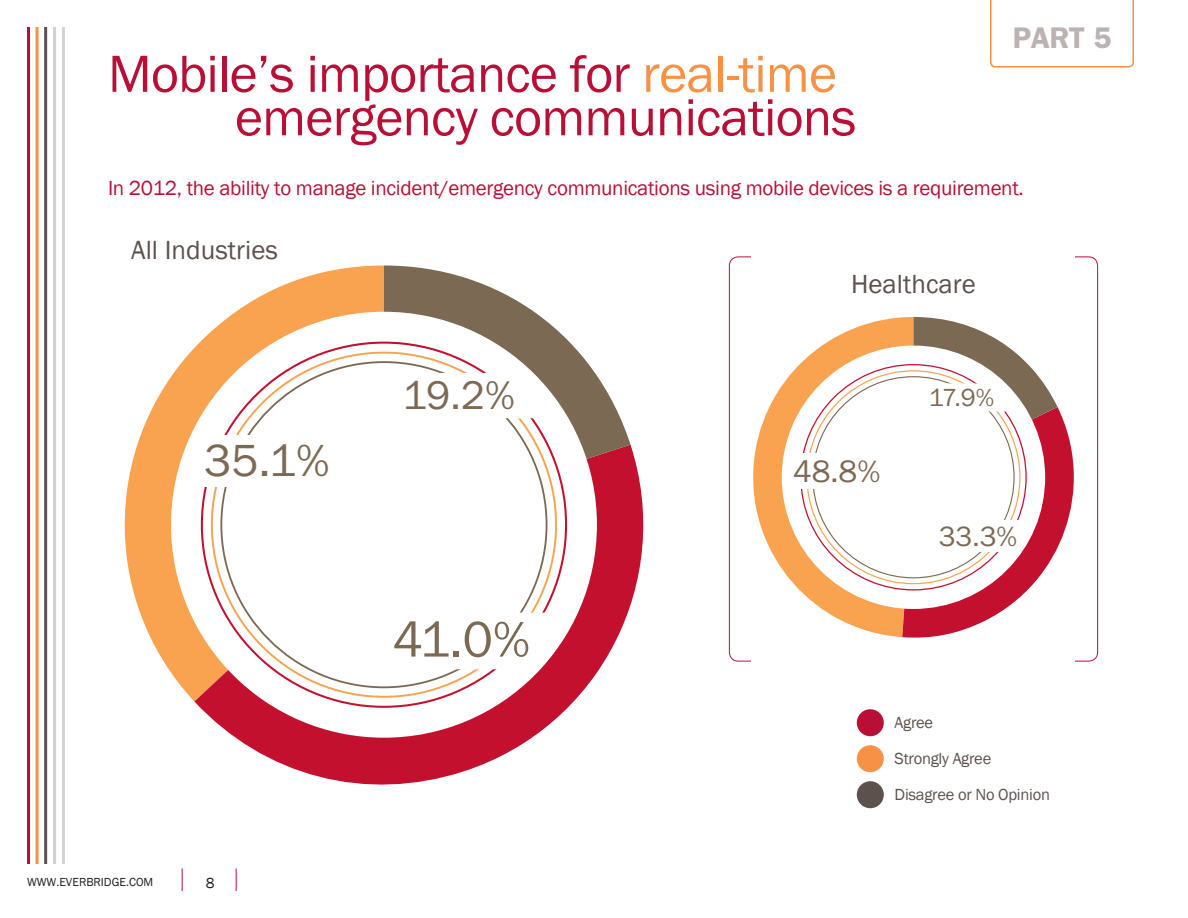
<style>
.page{position:relative;width:1188px;height:918px;background:#fff}
.page>*{position:absolute;margin:0;border:0;box-sizing:border-box;transform-origin:0 0}
.Question{font:54px/43.5px "Franklin Gothic";letter-spacing:-.015em;color:#b90f36}
.t1{font:51.75px "Franklin Gothic";color:#7c6954}
.t2{font:46.65px "Franklin Gothic";color:#7c6954}
.t3{font:41.4px "Franklin Gothic";color:#7c6954}
.t4{font:31.95px "Franklin Gothic";color:#7c6954}
.Question-2{font:600 30px "Franklin Gothic";color:#bbb3b1}
.t5{font:28.8px "Franklin Gothic";color:#7c6954}
.t6{font:27px "Franklin Gothic";color:#5d514e}
.t7{font:25.65px "Franklin Gothic";color:#7c6954}
.Question-3{font:21px "Franklin Gothic";letter-spacing:-.015em;color:#b90f36}
.t8{font:16.5px "Franklin Gothic";letter-spacing:-.015em;color:#5d514e}
.t9{font:15px "Franklin Gothic";color:#231f20}
.t10{font:12px "Franklin Gothic";color:#231f20}
.s1{color:#f69146}
</style>
<div class="page">
<hr style="left:27px;top:27px;width:3px;height:837px;background:#b90f36">
<hr style="left:36px;top:27px;width:3px;height:837px;background:#f69146">
<hr style="left:44px;top:27px;width:3px;height:837px;background:#5d514e">
<hr style="left:53px;top:27px;width:3px;height:837px;background:#d1d2d4">
<hr style="left:62px;top:27px;width:3px;height:837px;background:#d1d2d4">
<svg style="left:182px;top:868px;width:1px;height:23px"></svg>
<svg style="left:236px;top:868px;width:1px;height:23px"></svg>
<svg style="left:990px;top:0;width:144px;height:68px"></svg>
<svg style="left:125px;top:266px;width:259px;height:435px;fill:#f9a350"></svg>
<svg style="left:194px;top:445px;width:449px;height:340px;fill:#c3102f"></svg>
<svg style="left:384px;top:266px;width:246px;height:259px"></svg>
<div style="left:171px;top:312px;width:426px;height:426px;background:#fff;border-radius:50%"></div>
<svg style="left:202px;top:343px;width:364px;height:364px"></svg>
<svg style="left:212px;top:353px;width:344px;height:344px"></svg>
<div style="left:221px;top:362px;width:326px;height:325px;background:#fff;border-radius:50%"></div>
<svg style="left:460px;top:613px;width:92px;height:56px"></svg>
<svg style="left:444px;top:373px;width:93px;height:45px"></svg>
<div style="left:198px;top:435px;width:137px;height:51px;background:#fff"></div>
<div style="left:857px;top:709px;width:27px;height:27px;background:#b90f36;border-radius:50%"></div>
<div style="left:857px;top:745px;width:27px;height:27px;background:#f69146;border-radius:50%"></div>
<div style="left:857px;top:781px;width:27px;height:27px;background:#5d514e;border-radius:50%"></div>
<svg style="left:753px;top:317px;width:149px;height:320px;fill:#f9a350"></svg>
<div style="left:782px;top:346px;width:263px;height:263px;background:#fff;border-radius:50%"></div>
<svg style="left:801px;top:365px;width:225px;height:225px"></svg>
<svg style="left:807px;top:371px;width:213px;height:213px"></svg>
<div style="left:813px;top:377px;width:201px;height:201px;background:#fff;border-radius:50%"></div>
<div style="left:789px;top:454px;width:67px;height:35px;background:#fff"></div>
<svg style="left:902px;top:317px;width:172px;height:321px"></svg>
<div style="left:935px;top:520px;width:85px;height:32px;background:#fff"></div>
<p class="Question" style="left:235px;top:53px;width:623px;text-indent:-127px">Mobile’s importance for <span class="s1">real-time </span>emergency communications</p>
<p class="Question-2" style="left:1013px;top:20px;width:100px">PART 5</p>
<p class="Question-3" style="left:108px;top:175px;width:917px">In 2012, the ability to manage incident/emergency communications using mobile devices is a requirement.</p>
<p class="t6" style="left:131px;top:233px;width:148px">All Industries</p>
<p class="t2" style="left:204px;top:432px;width:127px">35.1%</p>
<p class="t3" style="left:403px;top:370px;width:114px">19.2%</p>
<p class="t1" style="left:393px;top:607px;width:139px">41.0%</p>
<p class="t10" style="left:27px;top:874px;width:128px">WWW.EVERBRIDGE.COM</p>
<p class="t9" style="left:206px;top:874px;width:10px">8</p>
<p class="t6" style="left:851px;top:268px;width:126px">Healthcare</p>
<p class="t4" style="left:793px;top:451px;width:89px">48.8%</p>
<p class="t7" style="left:929px;top:382px;width:67px">17.9%</p>
<p class="t5" style="left:939px;top:518px;width:80px">33.3%</p>
<p class="t8" style="left:895px;top:713px;width:40px">Agree</p>
<p class="t8" style="left:895px;top:749px;width:98px">Strongly Agree</p>
<p class="t8" style="left:895px;top:785px;width:157px">Disagree or No Opinion</p>
</div>
